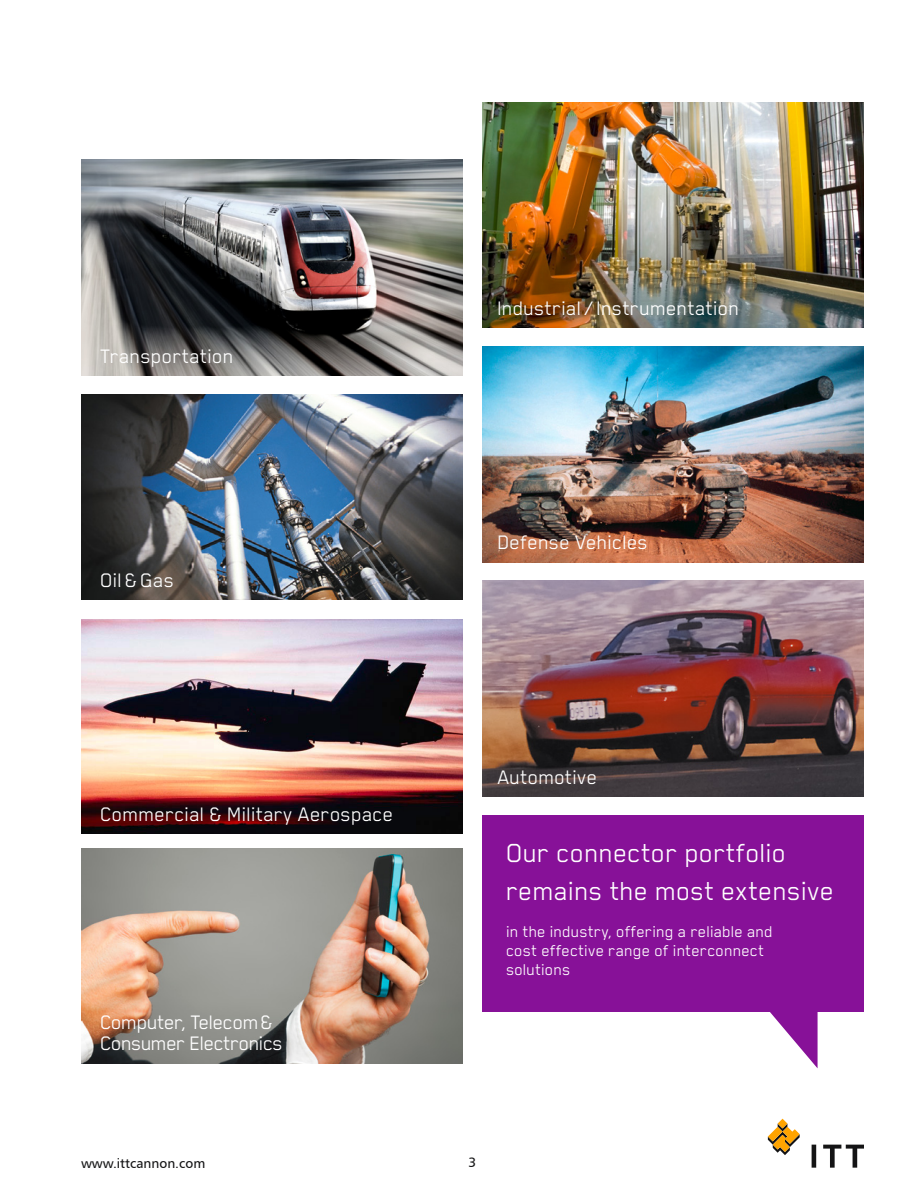
<style>
.page{position:relative;width:918px;height:1188px;background:#fff}
.page>*{position:absolute;margin:0;border:0;box-sizing:border-box;transform-origin:0 0}
.t1{font:30px/37.5px "Blender Pro";color:#fff}
.t2{font:22.5px "Blender Pro";color:#fff}
.t3{font:22.5px/21px "Blender Pro";letter-spacing:-.03em;color:#fff}
.t4{font:18px/18.8px "Blender Pro";color:#fff}
.t5{font:13.5px "Humanist 777 BT Roman B";color:#141415}
</style>
<div class="page">
<svg style="left:812px;top:1145px;width:4px;height:23px"></svg>
<svg style="left:823px;top:1145px;width:41px;height:23px"></svg>
<svg style="left:768px;top:1119px;width:32px;height:36px"></svg>
<img style="left:483px;top:581px;width:381px;height:215px">
<img style="left:81px;top:394px;width:381px;height:206px">
<img style="left:81px;top:619px;width:381px;height:215px">
<img style="left:81px;top:849px;width:381px;height:214px">
<img style="left:81px;top:160px;width:381px;height:216px">
<img style="left:483px;top:103px;width:381px;height:225px">
<img style="left:483px;top:346px;width:381px;height:216px">
<div style="left:483px;top:815px;width:381px;height:197px;background:#871198"></div>
<svg style="left:770px;top:1012px;width:48px;height:56px"></svg>
<p class="t2" style="left:100px;top:344px;width:135px">Transportation</p>
<p class="t2" style="left:100px;top:568px;width:76px">Oil&amp;Gas</p>
<p class="t2" style="left:498px;top:296px;width:243px">lndustrial / lnstrumentation</p>
<p class="t2" style="left:498px;top:530px;width:152px">Defense Vehicles</p>
<p class="t2" style="left:100px;top:802px;width:295px">Commercial &amp; Military Aerospace</p>
<p class="t3" style="left:100px;top:1011px;width:185px">Computer, Telecom&amp;<br>Consumer Electronics</p>
<p class="t2" style="left:498px;top:765px;width:102px">Automotive</p>
<h1 class="t1" style="left:506px;top:833px;width:330px">Our connector portfolio remains the most extensive</h1>
<p class="t4" style="left:506px;top:922px;width:268px">in the industry, offering a reliable and cost effective range of interconnect solutions</p>
<p class="t5" style="left:81px;top:1155px;width:126px">www.ittcannon.com</p>
<p class="t5" style="left:469px;top:1154px;width:9px">3</p>
</div>
